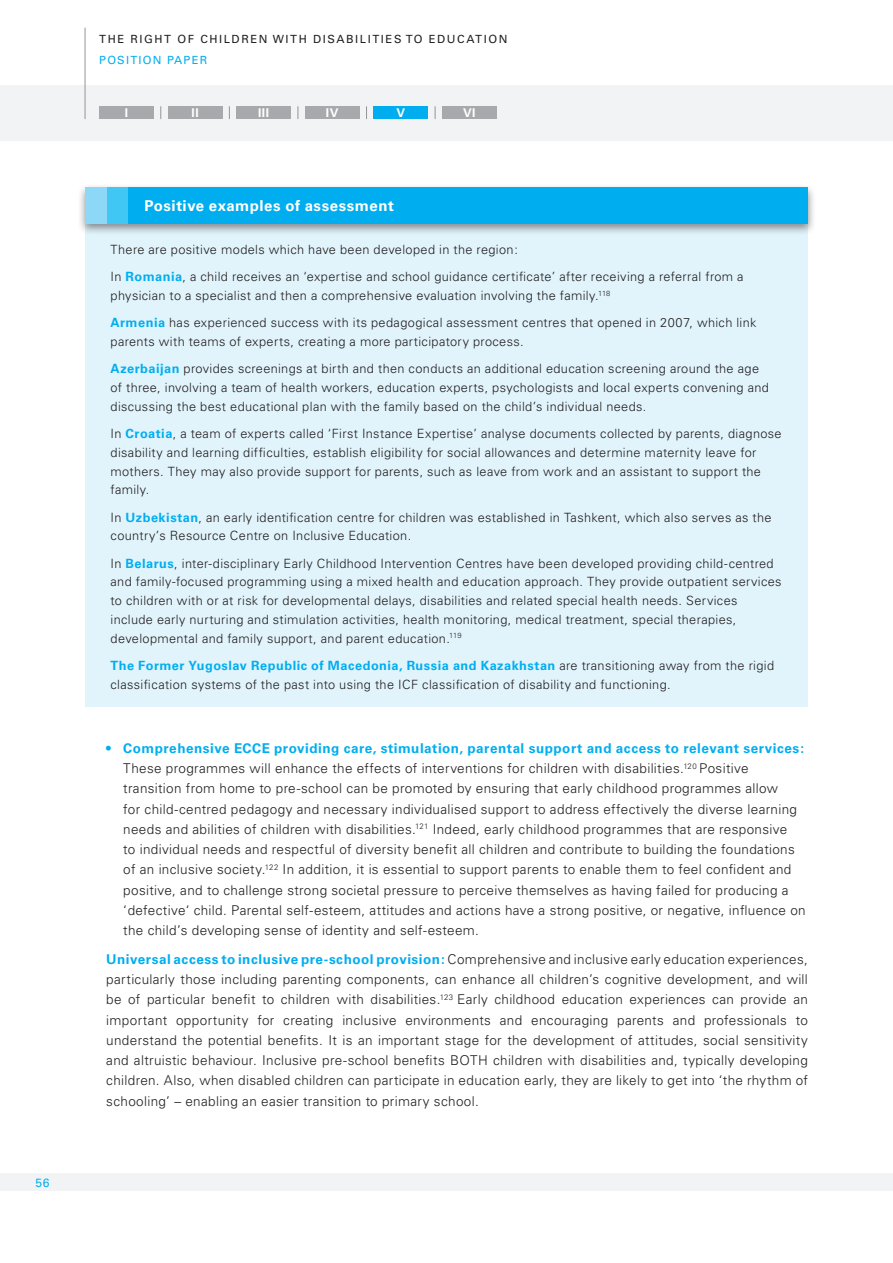
<style>
.page{position:relative;width:893px;height:1263px;background:#fff}
.page>*{position:absolute;margin:0;border:0;box-sizing:border-box;transform-origin:0 0}
.t1{font:700 15px "Univers";letter-spacing:.035em;color:#fff}
.t2{font:300 13.5px/20.2px "Univers";letter-spacing:.02em;color:#231f20}
.t3{font:300 12.75px/18.8px "Univers";letter-spacing:.025em;color:#231f20}
.t4{font:700 12px "Univers";letter-spacing:.045em;color:#fff}
.t5{font:12px "Univers";color:#00aeef}
.t6{font:11.25px "Univers";letter-spacing:.14em;color:#231f20}
.t7{font:11.25px "Univers";color:#00aeef}
.s1{font-weight:700;color:#00aeef}
</style>
<div class="page">
<div style="left:0;top:1174px;width:893px;height:17px;background:#f2f3f4"></div>
<div style="left:0;top:85px;width:893px;height:55px;background:#f2f3f4"></div>
<hr style="left:85px;top:28px;width:1px;height:91px;background:#939598">
<div style="left:99px;top:106px;width:55px;height:13px;background:#a8a9ad"></div>
<svg style="left:160px;top:106px;width:1px;height:13px"></svg>
<div style="left:168px;top:106px;width:54px;height:13px;background:#a8a9ad"></div>
<svg style="left:229px;top:106px;width:1px;height:13px"></svg>
<div style="left:236px;top:106px;width:55px;height:13px;background:#a8a9ad"></div>
<svg style="left:298px;top:106px;width:1px;height:13px"></svg>
<div style="left:305px;top:106px;width:54px;height:13px;background:#a8a9ad"></div>
<svg style="left:366px;top:106px;width:1px;height:13px"></svg>
<svg style="left:435px;top:106px;width:1px;height:13px"></svg>
<div style="left:374px;top:106px;width:54px;height:13px;background:#00aeef"></div>
<div style="left:442px;top:106px;width:55px;height:13px;background:#a8a9ad"></div>
<div style="left:85px;top:223px;width:723px;height:484px;background:#e1f4fc"></div>
<div style="left:77px;top:183px;width:739px;height:52px;background:#231f20;opacity:.5"></div>
<div style="left:85px;top:187px;width:723px;height:36px;background:#00aeef"></div>
<div style="left:85px;top:187px;width:43px;height:36px;background:#40c7f4"></div>
<div style="left:85px;top:187px;width:21px;height:36px;background:#8dd7f7"></div>
<p class="t5" style="left:36px;top:1175px;width:15px">56</p>
<p class="t6" style="left:99px;top:33px;width:410px">THE RIGHT OF CHILDREN WITH DISABILITIES TO EDUCATION</p>
<p class="t7" style="left:99px;top:54px;width:17px">POSITION</p>
<p class="t7" style="left:167px;top:54px;width:17px">PAPER</p>
<p class="t4" style="left:125px;top:106px;width:5px">I</p>
<p class="t4" style="left:191px;top:106px;width:9px">II</p>
<p class="t4" style="left:258px;top:106px;width:13px">III</p>
<p class="t4" style="left:326px;top:106px;width:14px">IV</p>
<p class="t4" style="left:396px;top:106px;width:10px">V</p>
<p class="t4" style="left:463px;top:106px;width:14px">VI</p>
<p class="t1" style="left:145px;top:197px;width:251px">Positive examples of assessment</p>
<p class="t3" style="left:111px;top:236px;width:635px;line-height:27.3px">There are positive models which have been developed in the region:<br>I n <span class="s1">Romania</span>, a child receives an ‘expertise and school guidance certificate’ after receiving a referral from a</p>
<p class="t3" style="left:111px;top:282px;width:647px;line-height:27.3px">physician to a specialist and then a comprehensive evaluation involving the family.<sup>118<br></sup><span class="s1">Armenia</span> has experienced success with its pedagogical assessment centres that opened in 2007, which link</p>
<p class="t3" style="left:111px;top:328px;width:650px;line-height:27.3px">parents with teams of experts, creating a more participatory process.<br><span class="s1">Azerbaijan</span> provides screenings at birth and then conducts an additional education screening around the age</p>
<p class="t3" style="left:111px;top:378px;width:660px">of three, involving a team of health workers, education experts, psychologists and local experts convening and discussing the best educational plan with the family based on the child’s individual needs.</p>
<p class="t3" style="left:111px;top:424px;width:673px">I n <span class="s1">Croatia</span>, a team of experts called ‘First I nstance Expertise’ analyse documents collected by parents, diagnose disability and learning difficulties, establish eligibility for social allowances and determine maternity leave for mothers. They may also provide support for parents, such as leave from work and an assistant to support the family.</p>
<p class="t3" style="left:111px;top:508px;width:663px">I n <span class="s1">Uzbekistan</span>, an early identification centre for children was established in Tashkent, which also serves as the country’s Resource Centre on I nclusive Education.</p>
<p class="t3" style="left:111px;top:554px;width:673px">I n <span class="s1">Belarus</span>, inter-disciplinary Early Childhood I ntervention Centres have been developed providing child-centred and family-focused programming using a mixed health and education approach. They provide outpatient services to children with or at risk for developmental delays, disabilities and related special health needs. Services include early nurturing and stimulation activities, health monitoring, medical treatment, special therapies, developmental and family support, and parent education.<sup>119</sup></p>
<p class="t3" style="left:111px;top:656px;width:665px"><span class="s1">The Former Yugoslav Republic of Macedonia, Russia and Kazakhstan</span> are transitioning away from the rigid classification systems of the past into using the ICF</p>
<p class="t3" style="left:422px;top:675px;width:250px">classification of disability and functioning.</p>
<p class="t2" style="left:123px;top:738px;width:684px;text-indent:-17px"><span class="s1">• Comprehensive ECCE providing care, stimulation, parental support and access to relevant services:<br></span>These programmes will enhance the effects of interventions for children with disabilities.<sup>120</sup> Positive transition from home to pre-school can be promoted by ensuring that early childhood programmes allow<br>for child-centred pedagogy and necessary individualised support to address effectively the diverse learning needs and abilities of children with disabilities.<sup>121</sup> I ndeed, early childhood programmes that are responsive<br>to individual needs and respectful of diversity benefit all children and contribute to building the foundations of an inclusive society.<sup>122</sup> I n addition, it is essential to support parents to enable them to feel confident and positive, and to challenge strong societal pressure to perceive themselves as having failed for producing a ‘defective‘ child. Parental self-esteem, attitudes and actions have a strong positive, or negative, influence on the child’s developing sense of identity and self-esteem.</p>
<p class="t2" style="left:106px;top:949px;width:703px;text-align:justify"><span class="s1">Universal access to inclusive pre-school provision:</span> Comprehensive and inclusive early education experiences, particularly those including parenting components, can enhance all children’s cognitive development, and will be of particular benefit to children with disabilities.<sup>123</sup> Early childhood education experiences can provide an important opportunity for creating inclusive environments and encouraging parents and professionals to understand the potential benefits. It is an important stage for the development of attitudes, social sensitivity and altruistic behaviour. I nclusive pre-school benefits BOTH children with disabilities and, typically developing children. Also, when disabled children can participate in education early, they are likely to get into ‘the rhythm of schooling’ – enabling an easier transition to primary school.</p>
</div>
